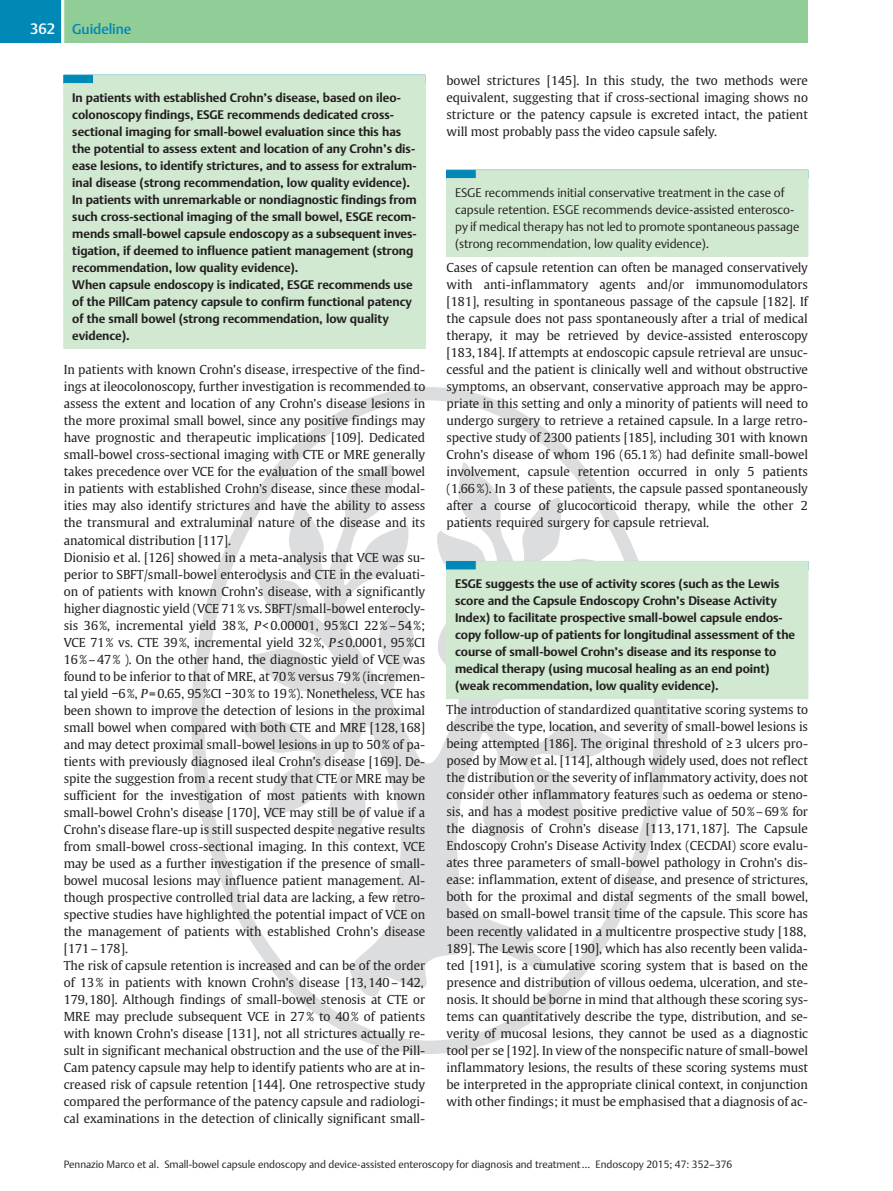
<style>
.page{position:relative;width:893px;height:1191px;background:#fff}
.page>*{position:absolute;margin:0;border:0;box-sizing:border-box;transform-origin:0 0}
.t1{font:14.25px "Adv TT114 f 0202";color:#0088b6}
.t2{font:12.3px/17px "Adv TT1 c 81 c 27 a";color:#231f20}
.t3{font:12.3px/17px "Adv TT1415 f 0 b 8.B";color:#231f20}
.t4{font:12.3px/17px "Adv TT1875 e 499";color:#231f20}
.t5{font:10.5px "Adv TT1875 e 499";color:#231f20}
.s1{font-size:15px;color:#fff}
.s2{font-style:inherit}
.s3{font-family:"Adv T Tc 11 b 35 e 6.I"}
</style>
<div class="page">
<svg style="left:191px;top:387px;width:477px;height:667px"></svg>
<div style="left:64px;top:89px;width:361px;height:259px;background:#d1e9d1"></div>
<div style="left:446px;top:184px;width:362px;height:72px;background:#d1e9d1"></div>
<div style="left:446px;top:575px;width:362px;height:123px;background:#d1e9d1"></div>
<div style="left:64px;top:75px;width:361px;height:9px;background:#0088b6;border:1px solid #0088b6"></div>
<div style="left:64px;top:84px;width:361px;height:8px;background:#d1e9d1"></div>
<div style="left:94px;top:75px;width:331px;height:9px;background:#d1e9d1"></div>
<div style="left:446px;top:170px;width:362px;height:9px;background:#0088b6;border:1px solid #0088b6"></div>
<div style="left:446px;top:179px;width:362px;height:8px;background:#d1e9d1"></div>
<div style="left:476px;top:170px;width:332px;height:9px;background:#d1e9d1"></div>
<div style="left:446px;top:561px;width:362px;height:9px;background:#0088b6;border:1px solid #0088b6"></div>
<div style="left:446px;top:570px;width:362px;height:8px;background:#d1e9d1"></div>
<div style="left:476px;top:561px;width:332px;height:9px;background:#d1e9d1"></div>
<div style="left:64px;top:0;width:744px;height:43px;background:#90cd97"></div>
<div style="left:0;top:0;width:64px;height:43px;background:#0088b6"></div>
<svg style="left:62px;top:0;width:2px;height:43px"></svg>
<p class="t1" style="left:30px;top:20px;width:103px"><span class="s1">362</span> Guideline</p>
<p class="t3" style="left:72px;top:90px;width:346px">In patients with established Crohn<span class="s2">’</span>s disease, based on ileo&shy;colonoscopy findings, ESGE recommends dedicated cross&shy;sectional imaging for small-bowel evaluation since this has the potential to assess extent and location of any Crohn<span class="s2">’</span>s dis&shy;ease lesions, to identify strictures, and to assess for extralum&shy;inal disease (strong recommendation, low quality evidence).<br>In patients with unremarkable or nondiagnostic findings from such cross-sectional imaging of the small bowel, ESGE recom&shy;mends small-bowel capsule endoscopy as a subsequent inves&shy;tigation, if deemed to influence patient management (strong recommendation, low quality evidence).<br>When capsule endoscopy is indicated, ESGE recommends use of the PillCam patency capsule to confirm functional patency of the small bowel (strong recommendation, low quality evidence).</p>
<p class="t2" style="left:64px;top:362px;width:363px">In patients with known Crohn<span class="s2">’</span>s disease, irrespective of the find&shy;ings at ileocolonoscopy, further investigation is recommended to assess the extent and location of any Crohn<span class="s2">’</span>s disease lesions in the more proximal small bowel, since any positive findings may have prognostic and therapeutic implications [109]. Dedicated small-bowel cross-sectional imaging with CTE or MRE generally takes precedence over VCE for the evaluation of the small bowel in patients with established Crohn<span class="s2">’</span>s disease, since these modal&shy;ities may also identify strictures and have the ability to assess the transmural and extraluminal nature of the disease and its anatomical distribution [117].<br>Dionisio et al. [126] showed in a meta-analysis that VCE was su&shy;perior to SBFT/small-bowel enteroclysis and CTE in the evaluati&shy;on of patients with known Crohn<span class="s2">’</span>s disease, with a significantly higher diagnostic yield (VCE 71 % vs. SBFT/small-bowel enterocly&shy;sis 36 %, incremental yield 38 %, <span class="s3">P</span>&lt; 0.00001, 95 %CI 22 %<span class="s2">–</span>54 %; VCE 71 % vs. CTE 39 %, incremental yield 32 %, <span class="s3">P</span><span class="s2">≤</span>0.0001, 95 %CI 16 %<span class="s2">–</span>47 % ). On the other hand, the diagnostic yield of VCE was found to be inferior to that of MRE, at 70 % versus 79 % (incremen&shy;tal yield <span class="s2">−</span>6 %, <span class="s3">P</span>= 0.65, 95 %CI <span class="s2">−</span>30 % to 19 %). Nonetheless, VCE has been shown to improve the detection of lesions in the proximal small bowel when compared with both CTE and MRE [128, 168] and may detect proximal small-bowel lesions in up to 50 % of pa&shy;tients with previously diagnosed ileal Crohn<span class="s2">’</span>s disease [169]. De&shy;spite the suggestion from a recent study that CTE or MRE may be sufficient for the investigation of most patients with known small-bowel Crohn<span class="s2">’</span>s disease [170], VCE may still be of value if a Crohn<span class="s2">’</span>s disease flare-up is still suspected despite negative results from small-bowel cross-sectional imaging. In this context, VCE may be used as a further investigation if the presence of small&shy;bowel mucosal lesions may influence patient management. Al&shy;though prospective controlled trial data are lacking, a few retro&shy;spective studies have highlighted the potential impact of VCE on the management of patients with established Crohn<span class="s2">’</span>s disease [171<span class="s2">–</span>178].<br>The risk of capsule retention is increased and can be of the order of 13 % in patients with known Crohn<span class="s2">’</span>s disease [13, 140<span class="s2">–</span>142, 179, 180]. Although findings of small-bowel stenosis at CTE or MRE may preclude subsequent VCE in 27 % to 40 % of patients with known Crohn<span class="s2">’</span>s disease [131], not all strictures actually re&shy;sult in significant mechanical obstruction and the use of the Pill-Cam patency capsule may help to identify patients who are at in&shy;creased risk of capsule retention [144]. One retrospective study compared the performance of the patency capsule and radiologi&shy;cal examinations in the detection of clinically significant small-</p>
<p class="t2" style="left:447px;top:73px;width:363px;text-align:justify">bowel strictures [145]. In this study, the two methods were equivalent, suggesting that if cross-sectional imaging shows no stricture or the patency capsule is excreted intact, the patient will most probably pass the video capsule safely.</p>
<p class="t4" style="left:455px;top:185px;width:346px">ESGE recommends initial conservative treatment in the case of capsule retention. ESGE recommends device-assisted enterosco&shy;py if medical therapy has not led to promote spontaneous passage (strong recommendation, low quality evidence).</p>
<p class="t2" style="left:447px;top:260px;width:363px;text-align:justify">Cases of capsule retention can often be managed conservatively with anti-inflammatory agents and/or immunomodulators [181], resulting in spontaneous passage of the capsule [182]. If the capsule does not pass spontaneously after a trial of medical therapy, it may be retrieved by device-assisted enteroscopy [183, 184]. If attempts at endoscopic capsule retrieval are unsuc&shy;cessful and the patient is clinically well and without obstructive symptoms, an observant, conservative approach may be appro&shy;priate in this setting and only a minority of patients will need to undergo surgery to retrieve a retained capsule. In a large retro&shy;spective study of 2300 patients [185], including 301 with known Crohn<span class="s2">’</span>s disease of whom 196 (65.1 %) had definite small-bowel involvement, capsule retention occurred in only 5 patients (1.66 %). In 3 of these patients, the capsule passed spontaneously after a course of glucocorticoid therapy, while the other 2 patients required surgery for capsule retrieval.</p>
<p class="t3" style="left:455px;top:576px;width:341px">ESGE suggests the use of activity scores (such as the Lewis score and the Capsule Endoscopy Crohn<span class="s2">’</span>s Disease Activity Index) to facilitate prospective small-bowel capsule endos&shy;copy follow-up of patients for longitudinal assessment of the course of small-bowel Crohn<span class="s2">’</span>s disease and its response to medical therapy (using mucosal healing as an end point) (weak recommendation, low quality evidence).</p>
<p class="t2" style="left:447px;top:702px;width:363px">The introduction of standardized quantitative scoring systems to describe the type, location, and severity of small-bowel lesions is being attempted [186]. The original threshold of <span class="s2">≥</span>3 ulcers pro&shy;posed by Mow et al. [114], although widely used, does not reflect the distribution or the severity of inflammatory activity, does not consider other inflammatory features such as oedema or steno&shy;sis, and has a modest positive predictive value of 50 %<span class="s2">–</span>69 % for the diagnosis of Crohn<span class="s2">’</span>s disease [113, 171, 187]. The Capsule Endoscopy Crohn<span class="s2">’</span>s Disease Activity Index (CECDAI) score evalu&shy;ates three parameters of small-bowel pathology in Crohn<span class="s2">’</span>s dis&shy;ease: inflammation, extent of disease, and presence of strictures, both for the proximal and distal segments of the small bowel, based on small-bowel transit time of the capsule. This score has been recently validated in a multicentre prospective study [188, 189]. The Lewis score [190], which has also recently been valida&shy;ted [191], is a cumulative scoring system that is based on the presence and distribution of villous oedema, ulceration, and ste&shy;nosis. It should be borne in mind that although these scoring sys&shy;tems can quantitatively describe the type, distribution, and se&shy;verity of mucosal lesions, they cannot be used as a diagnostic tool per se [192]. In view of the nonspecific nature of small-bowel inflammatory lesions, the results of these scoring systems must be interpreted in the appropriate clinical context, in conjunction with other findings; it must be emphasised that a diagnosis of ac-</p>
<p class="t5" style="left:64px;top:1159px;width:670px">Pennazio Marco et al. Small-bowel capsule endoscopy and device-assisted enteroscopy for diagnosis and treatment<span class="s2">…</span> Endoscopy 2015; 47: 352<span class="s2">–</span>376</p>
</div>
